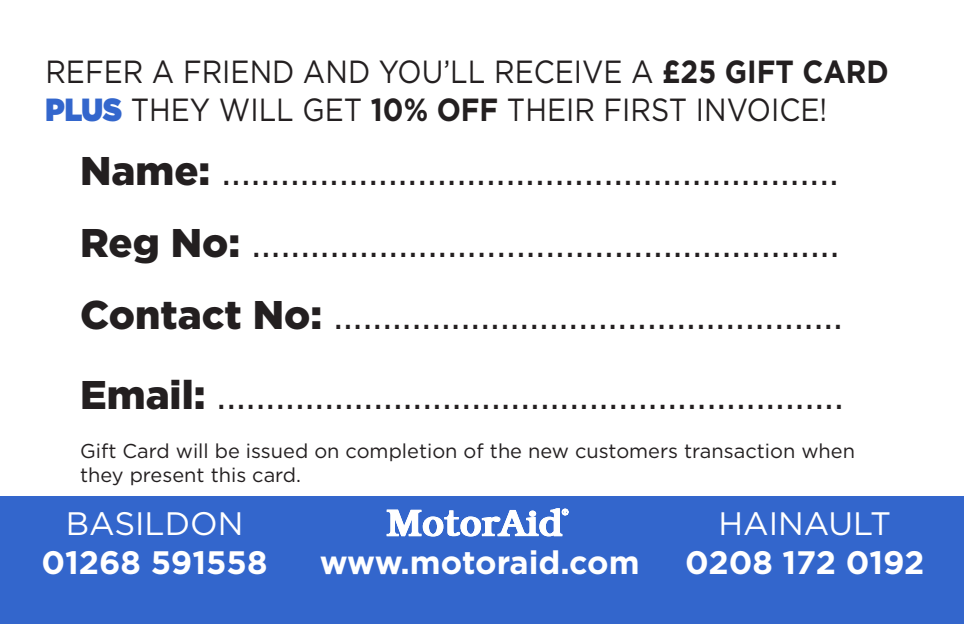
<style>
.page{position:relative;width:964px;height:624px;background:#fff}
.page>*{position:absolute;margin:0;border:0;box-sizing:border-box;transform-origin:0 0}
.t1{font:40px "Gotham";color:#231f20}
.t2{font:700 32.4px "Gotham";color:#fff}
.t3{font:32.4px "Gotham";color:#fff}
.t4{font:32px/38.4px "Gotham";color:#231f20;scale:.89 1}
.t5{font:20px "Gotham";color:#231f20}
.s1{font-weight:700}
.s2{font-weight:900;color:#36c}
.s3{font-weight:900}
</style>
<div class="page">
<div style="left:0;top:497px;width:964px;height:127px;background:#36c"></div>
<svg style="left:387px;top:508px;width:181px;height:28px"></svg>
<p class="t4" style="left:45px;top:52px;width:949px">REFER A FRIEND AND YOU’LL RECEIVE A <span class="s1">£25 GIFT CARD<br></span><span class="s2">PLUS</span> THEY WILL GET <span class="s1">10% OFF</span> THEIR FIRST INVOICE!</p>
<p class="t1" style="left:80px;top:145px;width:760px"><span class="s3">Name:</span> ...............................................................</p>
<p class="t1" style="left:80px;top:217px;width:761px"><span class="s3">Reg No:</span> ............................................................</p>
<p class="t1" style="left:80px;top:289px;width:764px"><span class="s3">Contact No:</span> ....................................................</p>
<p class="t1" style="left:80px;top:369px;width:765px"><span class="s3">Email:</span> ................................................................</p>
<p class="t5" style="left:80px;top:437px;width:776px">Gift Card will be issued on completion of the new customers transaction when</p>
<p class="t5" style="left:80px;top:461px;width:223px">they present this card.</p>
<p class="t3" style="left:66px;top:502px;width:179px">BASILDON</p>
<p class="t2" style="left:42px;top:541px;width:227px">01268 591558</p>
<p class="t2" style="left:320px;top:541px;width:321px">www.motoraid.com</p>
<p class="t3" style="left:718px;top:502px;width:174px">HAINAULT</p>
<p class="t2" style="left:685px;top:541px;width:241px">0208 172 0192</p>
</div>
